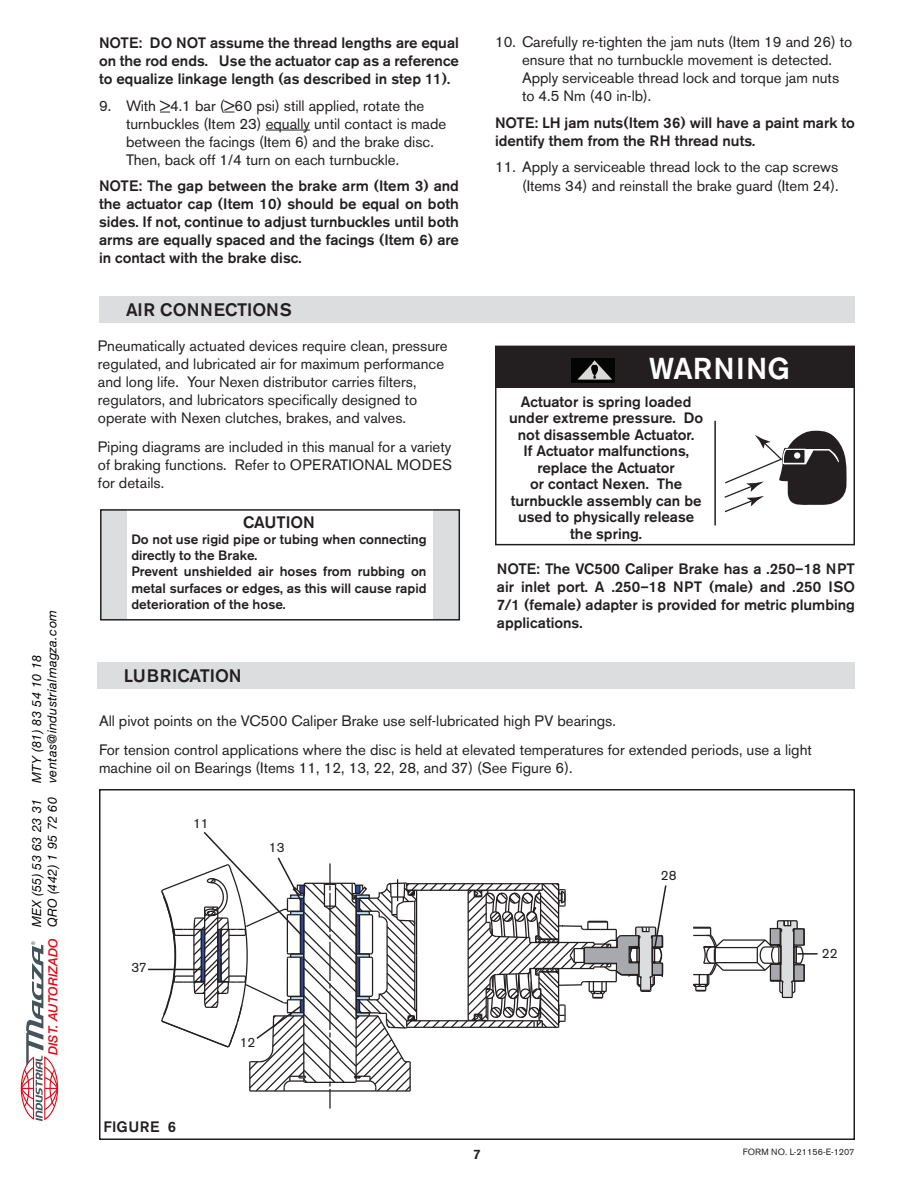
<style>
.page{position:relative;width:918px;height:1188px;background:#fff}
.page>*{position:absolute;margin:0;border:0;box-sizing:border-box;transform-origin:0 0}
.t1{font:500 30px "Akzidenz Grotesk BE";color:#fff}
.t2{font:500 18px "Akzidenz Grotesk BE";color:#231f20}
.t3{font:500 16.5px "Akzidenz Grotesk BE";color:#231f20}
.t4{font:15px/18px "Akzidenz Grotesk BE";color:#231f20}
.t5{font:500 15px/18px "Akzidenz Grotesk BE";color:#231f20;text-align:justify}
.t6{font:500 13.5px/16.2px "Akzidenz Grotesk BE";color:#231f20}
.t7{font:13.5px "Akzidenz Grotesk BE";color:#231f20}
.t8{font:italic 12.6px/15.6px "Helvetica Neue";letter-spacing:.035em;color:#000}
.t9{font:italic 500 12.6px "Helvetica Neue";color:#e20916}
.t10{font:9px "Akzidenz Grotesk BE";color:#231f20}
.t11{font:4.95px "Arial";color:#44545a}
</style>
<div class="page">
<svg style="left:724px;top:431px;width:123px;height:82px"></svg>
<div style="left:99px;top:296px;width:756px;height:27px;background:#dcdddf"></div>
<div style="left:433px;top:509px;width:27px;height:111px;background:#dcdddf"></div>
<div style="left:100px;top:509px;width:27px;height:111px;background:#dcdddf"></div>
<div style="left:100px;top:509px;width:360px;height:112px;border:2px solid #231f20"></div>
<div style="left:495px;top:347px;width:360px;height:41px;background:#231f20"></div>
<div style="left:495px;top:346px;width:360px;height:199px;border:2px solid #231f20"></div>
<hr style="left:714px;top:421px;width:2px;height:104px;background:#231f20">
<div style="left:98px;top:662px;width:757px;height:27px;background:#dcdddf"></div>
<div style="left:99px;top:789px;width:756px;height:351px;border:2px solid #231f20"></div>
<hr style="left:329px;top:1089px;width:2px;height:20px;background:#231f20">
<hr style="left:715px;top:947px;width:42px;height:1px;background:#231f20">
<hr style="left:715px;top:962px;width:42px;height:1px;background:#231f20">
<hr style="left:723px;top:970px;width:42px;height:1px;background:#231f20">
<hr style="left:723px;top:939px;width:42px;height:2px;background:#231f20">
<svg style="left:693px;top:926px;width:32px;height:66px"></svg>
<svg style="left:756px;top:920px;width:49px;height:79px"></svg>
<div style="left:794px;top:946px;width:3px;height:18px;border:1px solid #231f20"></div>
<div style="left:794px;top:965px;width:10px;height:16px;background:#a8a9ad"></div>
<div style="left:793px;top:964px;width:12px;height:18px;border:1px solid #231f20"></div>
<div style="left:770px;top:964px;width:10px;height:16px;background:#a8a9ad"></div>
<div style="left:770px;top:964px;width:11px;height:17px;border:1px solid #231f20"></div>
<div style="left:794px;top:929px;width:10px;height:16px;background:#a8a9ad"></div>
<div style="left:793px;top:928px;width:11px;height:18px;border:1px solid #231f20"></div>
<div style="left:770px;top:929px;width:10px;height:16px;background:#a8a9ad"></div>
<div style="left:770px;top:928px;width:11px;height:17px;border:1px solid #231f20"></div>
<hr style="left:148px;top:969px;width:54px;height:1px;background:#231f20">
<hr style="left:797px;top:953px;width:21px;height:2px;background:#231f20">
<svg style="left:160px;top:832px;width:507px;height:261px"></svg>
<img style="left:572px;top:359px;width:42px;height:24px">
<hr style="left:266px;top:130px;width:44px;height:1px;background:#231f20">
<svg style="left:20px;top:945px;width:39px;height:176px"></svg>
<p class="t8" style="left:30px;top:783px;width:175px;rotate:-90deg">MTY (81) 83 54 10 18 ventas@industrialmagza.com</p>
<p class="t8" style="left:30px;top:927px;width:132px;rotate:-90deg">MEX (55) 53 63 23 31<br>QRO (442) 1 95 72 60</p>
<p class="t11" style="left:31px;top:945px;width:5px;rotate:-90deg">®</p>
<p class="t9" style="left:47px;top:1055px;width:118px;rotate:-90deg">DIST. AUTORIZADO</p>
<p class="t5" style="left:99px;top:34px;width:361px">NOTE: DO NOT assume the thread lengths are equal on the rod ends. U se the actuator cap as a reference to equalize linkage length (as described in step 11 ).</p>
<p class="t4" style="left:126px;top:96px;width:322px;text-indent:-27px">9. With &gt;4.1 bar (&gt;60 psi) still applied, rotate the turnbuckles (Item 23) equally until contact is made between the facings (Item 6) and the brake disc.<br>Then, back off 1/4 turn on each turnbuckle.</p>
<p class="t5" style="left:99px;top:177px;width:361px">NOTE: The gap between the brake arm (Item 3) and the actuator cap (Item 1 0) should be equal on both sides. If not, continue to adjust turnbuckles until both arms are equally spaced and the facings (Item 6) are in contact with the brake disc.</p>
<p class="t2" style="left:126px;top:298px;width:167px">AIR CONNECTIONS</p>
<p class="t4" style="left:98px;top:337px;width:351px">Pneumatically actuated devices require clean, pressure regulated, and lubricated air for maximum performance and long life. Your Nexen distributor carries filters, regulators, and lubricators specifically designed to operate with Nexen clutches, brakes, and valves.</p>
<p class="t4" style="left:98px;top:438px;width:356px;text-align:justify">Piping diagrams are included in this manual for a variety of braking functions. Refer to OPERATIONAL MODES for details.</p>
<p class="t3" style="left:243px;top:512px;width:73px">CAUTION</p>
<p class="t6" style="left:131px;top:531px;width:297px">Do not use rigid pipe or tubing when connecting directly to the Brake.<br>Prevent unshielded air hoses from rubbing on metal surfaces or edges, as this will cause rapid deterioration of the hose.</p>
<p class="t4" style="left:522px;top:33px;width:332px;text-indent:-27px">10. Carefully re-tighten the jam nuts (Item 19 and 26) to ensure that no turnbuckle movement is detected.<br>Apply serviceable thread lock and torque jam nuts to 4.5 Nm (40 in-lb).</p>
<p class="t5" style="left:495px;top:114px;width:362px">NOTE: LH jam nuts(Item 36) will have a paint mark to identify them from the RH thread nuts.</p>
<p class="t4" style="left:495px;top:158px;width:345px;text-align:right">11. Apply a serviceable thread lock to the cap screws (Items 34) and reinstall the brake guard (Item 24).</p>
<h1 class="t1" style="left:649px;top:350px;width:142px">WARNING</h1>
<p class="t5" style="left:509px;top:393px;width:196px;line-height:16.5px;text-align:center">Actuator is spring loaded under extreme pressure. Do not disassemble Actuator.<br>If Actuator malfunctions, replace the Actuator<br>or contact Nexen. The turnbuckle assembly can be used to physically release the spring.</p>
<p class="t5" style="left:497px;top:560px;width:360px">NOTE: The VC500 Caliper Brake has a .250–1 8 NPT air inlet port. A .250–1 8 NPT (male) and .250 ISO 7/1 (female) adapter is provided for metric plumbing applications.</p>
<p class="t2" style="left:124px;top:665px;width:13px">LUBR</p>
<p class="t2" style="left:172px;top:665px;width:71px">ICATION</p>
<p class="t4" style="left:99px;top:706px;width:714px;line-height:28.8px">All pivot points on the VC500 Caliper Brake use self-lubricated high PV bearings.<br>For tension control applications where the disc is held at elevated temperatures for extended periods, use a light</p>
<p class="t4" style="left:99px;top:758px;width:475px">machine oil on Bearings (Items 11, 12, 13, 22, 28, and 37) (See Figure 6).</p>
<p class="t7" style="left:193px;top:815px;width:17px">11</p>
<p class="t7" style="left:269px;top:839px;width:17px">13</p>
<p class="t7" style="left:132px;top:960px;width:17px">37</p>
<p class="t5" style="left:103px;top:1118px;width:74px">FIGURE 6</p>
<p class="t7" style="left:240px;top:1034px;width:17px">12</p>
<p class="t7" style="left:661px;top:867px;width:17px">28</p>
<p class="t7" style="left:822px;top:945px;width:17px">22</p>
<p class="t10" style="left:743px;top:1147px;width:113px">FORM NO. L-21156-E-1207</p>
</div>
